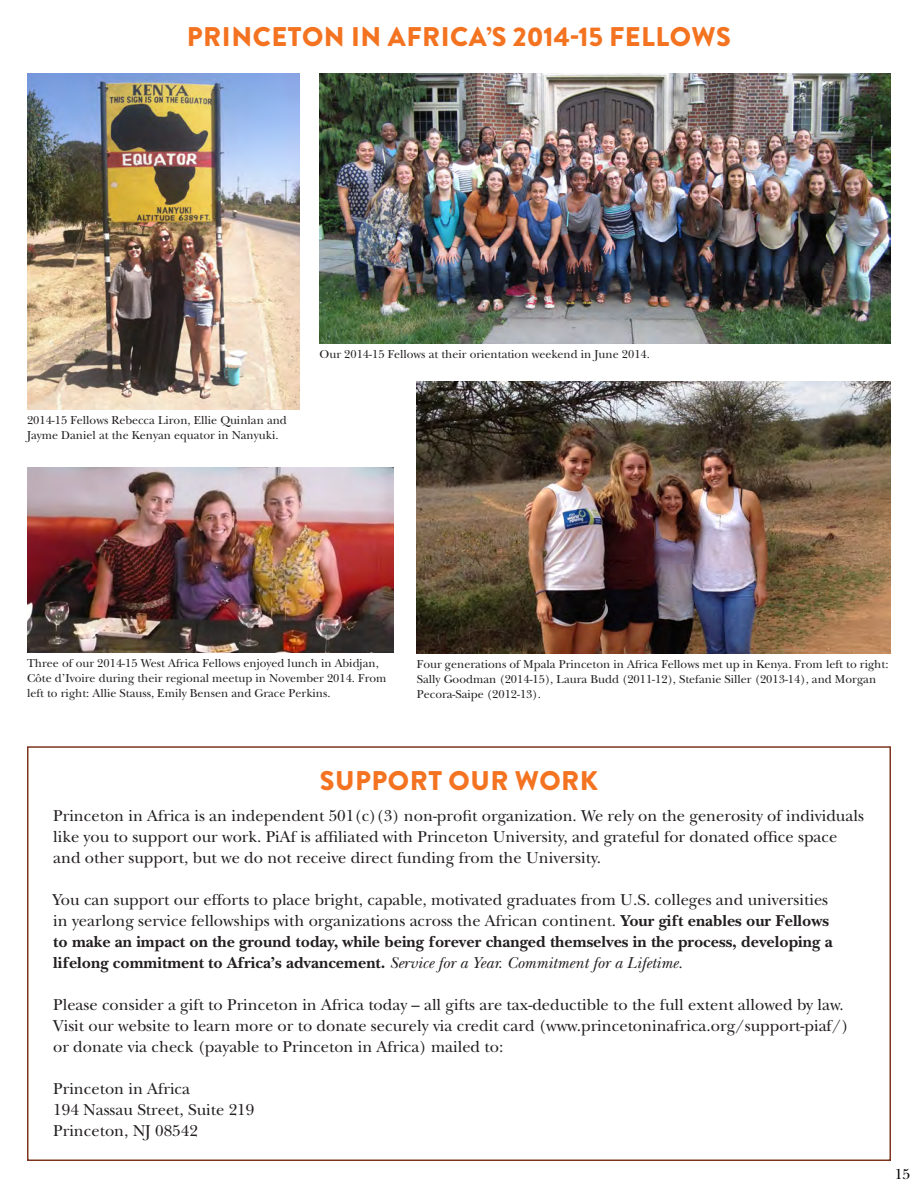
<style>
.page{position:relative;width:918px;height:1188px;background:#fff}
.page>*{position:absolute;margin:0;border:0;box-sizing:border-box;transform-origin:0 0}
.t1{font:900 27px "Brandon Grotesque";letter-spacing:.02em;color:#f47321}
.t2{font:16.5px/21px "New Baskerville Std";color:#231f20}
.t3{font:15px "New Baskerville Std";color:#000001}
.t4{font:12px/15px "New Baskerville Std";color:#231f20}
.s1{font-weight:700}
.s2{font-style:italic}
</style>
<div class="page">
<img style="left:417px;top:381px;width:474px;height:273px">
<img style="left:27px;top:468px;width:366px;height:185px">
<img style="left:27px;top:73px;width:273px;height:336px">
<img style="left:320px;top:74px;width:571px;height:270px">
<div style="left:27px;top:746px;width:864px;height:415px;border:2px solid #7c351e"></div>
<p class="t1" style="left:187px;top:17px;width:545px">PRINCETON IN AFRICA’S 2014-15 FELLOWS</p>
<p class="t4" style="left:27px;top:412px;width:261px">2014-15 Fellows Rebecca Liron, Ellie Quinlan and<br>Jayme Daniel at the Kenyan equator in Nanyuki.</p>
<p class="t4" style="left:320px;top:347px;width:332px">Our 2014-15 Fellows at their orientation weekend in June 2014.</p>
<p class="t4" style="left:27px;top:656px;width:361px">Three of our 2014-15 West Africa Fellows enjoyed lunch in Abidjan,<br>Côte d’Ivoire during their regional meetup in November 2014. From left to right: Allie Stauss, Emily Bensen and Grace Perkins.</p>
<p class="t4" style="left:417px;top:657px;width:473px">Four generations of Mpala Princeton in Africa Fellows met up in Kenya. From left to right:<br>Sally Goodman (2014-15), Laura Budd (2011-12), Stefanie Siller (2013-14), and Morgan<br>Pecora-Saipe (2012-13).</p>
<p class="t1" style="left:320px;top:761px;width:280px">SUPPORT OUR WORK</p>
<p class="t2" style="left:53px;top:806px;width:812px">Princeton in Africa is an independent 501(c)(3) non-profit organization. We rely on the generosity of individuals like you to support our work. PiAf is affiliated with Princeton University, and grateful for donated office space and other support, but we do not receive direct funding from the University.</p>
<p class="t2" style="left:53px;top:890px;width:781px">You can support our efforts to place bright, capable, motivated graduates from U.S. colleges and universities in yearlong service fellowships with organizations across the African continent. <span class="s1">Your gift enables our Fellows to make an impact on the ground today, while being forever changed themselves in the process, developing a lifelong commitment to Africa’s advancement.</span> <span class="s2">Service for a Year. Commitment for a Lifetime.</span></p>
<p class="t2" style="left:53px;top:995px;width:797px">Please consider a gift to Princeton in Africa today – all gifts are tax-deductible to the full extent allowed by law.<br>Visit our website to learn more or to donate securely via credit card (www.princetoninafrica.org/support-piaf/) or donate via check (payable to Princeton in Africa) mailed to:</p>
<p class="t2" style="left:53px;top:1079px;width:138px">Princeton in Africa</p>
<p class="t2" style="left:53px;top:1100px;width:203px">194 Nassau Street, Suite 219</p>
<p class="t2" style="left:53px;top:1121px;width:146px">Princeton, NJ 08542</p>
<p class="t3" style="left:895px;top:1166px;width:17px">15</p>
</div>
